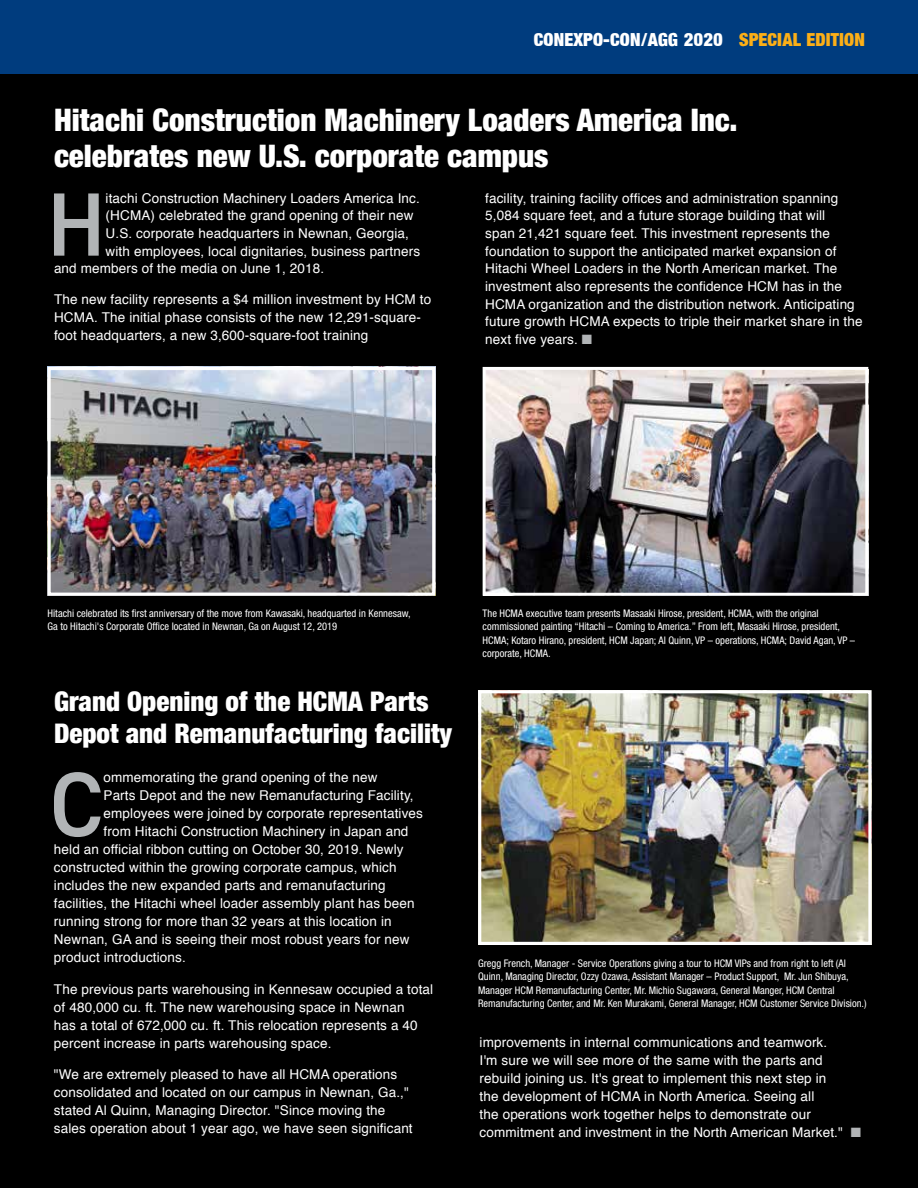
<style>
.page{position:relative;width:918px;height:1188px;background:#fff}
.page>*{position:absolute;margin:0;border:0;box-sizing:border-box;transform-origin:0 0}
.t1{font:600 91.8px "DIN2014";color:#b1b4b6}
.t2{font:600 90.15px "DIN2014";color:#b1b4b6}
.t3{font:900 condensed 31.05px/35.1px "Helvetica Neue";color:#fff}
.t4{font:900 condensed 27px/31.7px "Helvetica Neue";color:#fff}
.t5{font:18px "Harvest";letter-spacing:.01em;color:#fff}
.t6{font:13.5px/18px "Helvetica";letter-spacing:.01em;color:#fff}
.t7{font:condensed 10.5px/13.5px "Helvetica Neue";color:#fff}
.s1{color:#fcaf17}
.s2{color:#b1b4b6}
</style>
<div class="page">
<div style="left:0;top:50px;width:918px;height:1138px;background:#000"></div>
<img style="left:52px;top:371px;width:379px;height:221px">
<div style="left:48px;top:367px;width:387px;height:229px;border:3px solid #fff"></div>
<img style="left:487px;top:371px;width:377px;height:221px">
<div style="left:483px;top:367px;width:385px;height:229px;border:3px solid #fff"></div>
<img style="left:482px;top:694px;width:386px;height:247px">
<div style="left:478px;top:690px;width:394px;height:255px;border:3px solid #fff"></div>
<div style="left:0;top:0;width:918px;height:73px;background:#003c7e"></div>
<h3 class="t5" style="left:534px;top:31px;width:332px">CONEXPO-CON/AGG 2020 <span class="s1">SPECIAL EDITION</span></h3>
<h3 class="t3" style="left:54px;top:102px;width:685px">Hitachi Construction Machinery Loaders America Inc. celebrates new U.S. corporate campus</h3>
<h2 class="t2" style="left:47px;top:165px;width:60px">H</h2>
<p class="t6" style="left:106px;top:189px;width:316px">itachi Construction Machinery Loaders America Inc.</p>
<p class="t6" style="left:106px;top:207px;width:309px">(HCMA) celebrated the grand opening of their new</p>
<p class="t6" style="left:106px;top:225px;width:305px">U.S. corporate headquarters in Newnan, Georgia,</p>
<p class="t6" style="left:106px;top:242px;width:316px">with employees, local dignitaries, business partners</p>
<p class="t6" style="left:54px;top:260px;width:272px">and members of the media on June 1, 2018.</p>
<p class="t6" style="left:54px;top:291px;width:379px">The new facility represents a $4 million investment by HCM to<br>HCMA. The initial phase consists of the new 12,291-square&shy;foot headquarters, a new 3,600-square-foot training</p>
<p class="t6" style="left:485px;top:190px;width:379px">facility, training facility offices and administration spanning 5,084 square feet, and a future storage building that will<br>span 21,421 square feet. This investment represents the foundation to support the anticipated market expansion of Hitachi Wheel Loaders in the North American market. The investment also represents the confidence HCM has in the HCMA organization and the distribution network. Anticipating future growth HCMA expects to triple their market share in the next five years. <span class="s2">■</span></p>
<p class="t7" style="left:48px;top:606px;width:365px">Hitachi celebrated its first anniversary of the move from Kawasaki, headquarted in Kennesaw,<br>Ga to Hitachi's Corporate Office located in Newnan, Ga on August 12, 2019</p>
<h3 class="t4" style="left:54px;top:685px;width:400px">Grand Opening of the HCMA Parts<br>Depot and Remanufacturing facility</h3>
<h1 class="t1" style="left:50px;top:744px;width:55px">C</h1>
<p class="t6" style="left:104px;top:769px;width:276px">ommemorating the grand opening of the new</p>
<p class="t6" style="left:104px;top:787px;width:312px">Parts Depot and the new Remanufacturing Facility,</p>
<p class="t6" style="left:104px;top:805px;width:321px">employees were joined by corporate representatives</p>
<p class="t6" style="left:104px;top:823px;width:306px">from Hitachi Construction Machinery in Japan and</p>
<p class="t6" style="left:54px;top:841px;width:351px">held an official ribbon cutting on October 30, 2019. Newly</p>
<p class="t6" style="left:54px;top:859px;width:344px">constructed within the growing corporate campus, which</p>
<p class="t6" style="left:54px;top:877px;width:333px">includes the new expanded parts and remanufacturing</p>
<p class="t6" style="left:54px;top:895px;width:362px">facilities, the Hitachi wheel loader assembly plant has been</p>
<p class="t6" style="left:54px;top:913px;width:339px">running strong for more than 32 years at this location in</p>
<p class="t6" style="left:54px;top:931px;width:357px">Newnan, GA and is seeing their most robust years for new</p>
<p class="t6" style="left:54px;top:949px;width:133px">product introductions.</p>
<p class="t6" style="left:54px;top:980px;width:381px">The previous parts warehousing in Kennesaw occupied a total of 480,000 cu. ft. The new warehousing space in Newnan<br>has a total of 672,000 cu. ft. This relocation represents a 40 percent increase in parts warehousing space.</p>
<p class="t6" style="left:54px;top:1066px;width:360px">"We are extremely pleased to have all HCMA operations consolidated and located on our campus in Newnan, Ga.," stated Al Quinn, Managing Director. "Since moving the sales operation about 1 year ago, we have seen significant</p>
<p class="t7" style="left:483px;top:606px;width:374px">The HCMA executive team presents Masaaki Hirose, president, HCMA, with the original commissioned painting “Hitachi – Coming to America.” From left, Masaaki Hirose, president, HCMA; Kotaro Hirano, president, HCM Japan; Al Quinn, VP – operations, HCMA; David Agan, VP – corporate, HCMA.</p>
<p class="t7" style="left:478px;top:956px;width:390px">Gregg French, Manager - Service Operations giving a tour to HCM VIPs and from right to left (Al Quinn, Managing Director, Ozzy Ozawa, Assistant Manager – Product Support, Mr. Jun Shibuya, Manager HCM Remanufacturing Center, Mr. Michio Sugawara, General Manger, HCM Central Remanufacturing Center, and Mr. Ken Murakami, General Manager, HCM Customer Service Division.)</p>
<p class="t6" style="left:480px;top:1034px;width:383px">improvements in internal communications and teamwork.<br>I'm sure we will see more of the same with the parts and rebuild joining us. It's great to implement this next step in<br>the development of HCMA in North America. Seeing all<br>the operations work together helps to demonstrate our commitment and investment in the North American Market." <span class="s2">■</span></p>
</div>
